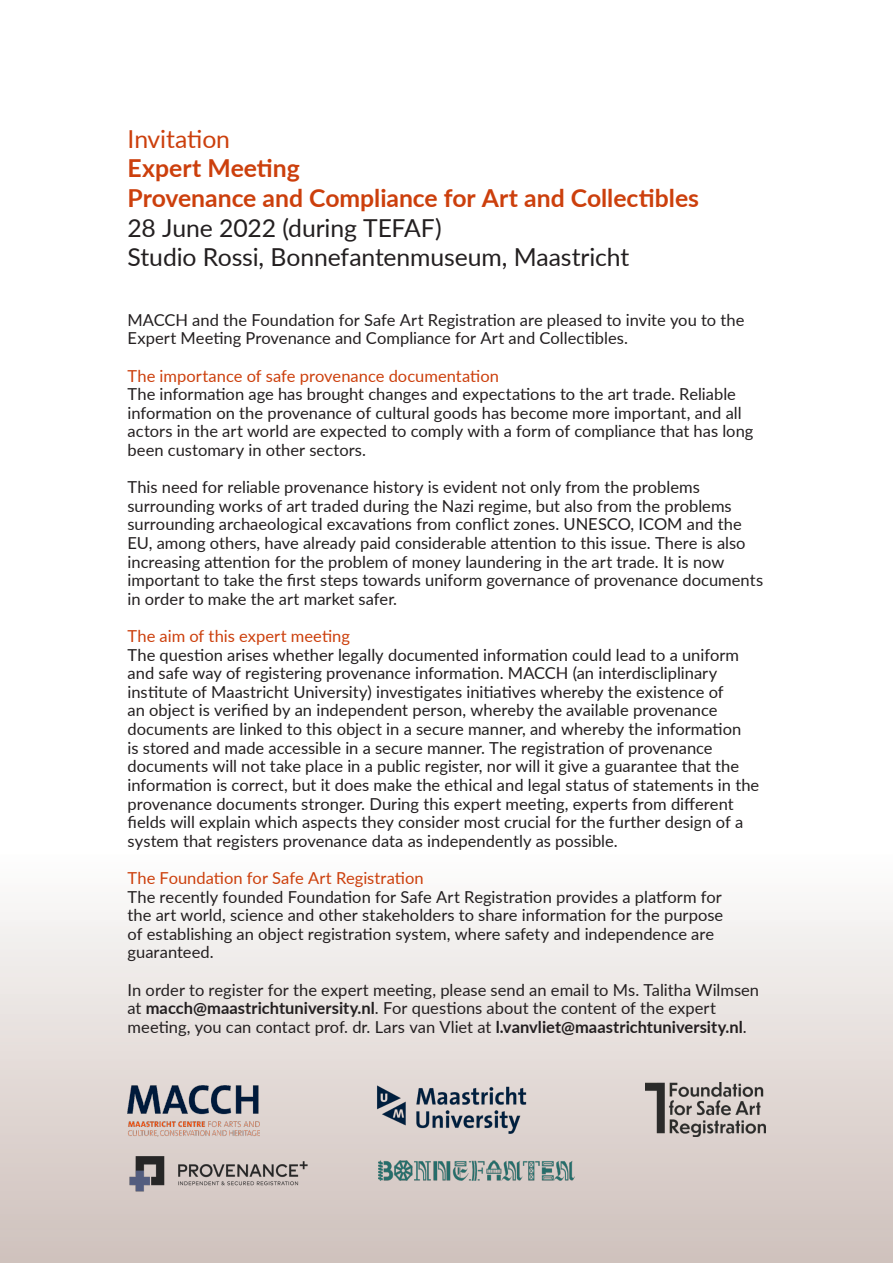
<style>
.page{position:relative;width:893px;height:1263px;background:#fff}
.page>*{position:absolute;margin:0;border:0;box-sizing:border-box;transform-origin:0 0}
.t1{font:24.75px "Lato";letter-spacing:-.005em;color:#231f20}
.t2{font:700 24.75px "Lato";color:#cc3f0c}
.t3{font:24.75px "Lato";letter-spacing:-.005em;color:#cc3f0c}
.t4{font:16.5px/18.6px "Lato";color:#231f20}
.t5{font:16.5px "Lato";color:#cc3f0c}
.s1{font-weight:700}
</style>
<div class="page">
<div style="left:0;top:814px;width:893px;height:449px;background:linear-gradient(to bottom,#fff,#cec0ba)"></div>
<img style="left:128px;top:1085px;width:132px;height:51px">
<img style="left:646px;top:1082px;width:119px;height:54px">
<img style="left:124px;top:1144px;width:192px;height:52px">
<img style="left:378px;top:1161px;width:197px;height:19px">
<img style="left:377px;top:1086px;width:150px;height:47px">
<p class="t3" style="left:128px;top:121px;width:104px">Invitation</p>
<p class="t2" style="left:128px;top:150px;width:174px">Expert Meeting</p>
<p class="t2" style="left:128px;top:180px;width:573px">Provenance and Compliance for Art and Collectibles</p>
<p class="t1" style="left:128px;top:210px;width:316px">28 June 2022 (during TEFAF)</p>
<p class="t1" style="left:128px;top:240px;width:503px">Studio Rossi, Bonnefantenmuseum, Maastricht</p>
<p class="t4" style="left:128px;top:310px;width:618px">MACCH and the Foundation for Safe Art Registration are pleased to invite you to the<br>Expert Meeting Provenance and Compliance for Art and Collectibles.</p>
<p class="t5" style="left:128px;top:364px;width:373px">The importance of safe provenance documentation</p>
<p class="t4" style="left:128px;top:384px;width:627px">The information age has brought changes and expectations to the art trade. Reliable information on the provenance of cultural goods has become more important, and all actors in the art world are expected to comply with a form of compliance that has long been customary in other sectors.</p>
<p class="t4" style="left:128px;top:477px;width:637px">This need for reliable provenance history is evident not only from the problems surrounding works of art traded during the Nazi regime, but also from the problems surrounding archaeological excavations from conflict zones. UNESCO, ICOM and the EU, among others, have already paid considerable attention to this issue. There is also increasing attention for the problem of money laundering in the art trade. It is now important to take the first steps towards uniform governance of provenance documents in order to make the art market safer.</p>
<p class="t5" style="left:128px;top:624px;width:224px">The aim of this expert meeting</p>
<p class="t4" style="left:128px;top:645px;width:633px">The question arises whether legally documented information could lead to a uniform and safe way of registering provenance information. MACCH (an interdiscliplinary institute of Maastricht University) investigates initiatives whereby the existence of<br>an object is verified by an independent person, whereby the available provenance documents are linked to this object in a secure manner, and whereby the information<br>is stored and made accessible in a secure manner. The registration of provenance documents will not take place in a public register, nor will it give a guarantee that the information is correct, but it does make the ethical and legal status of statements in the provenance documents stronger. During this expert meeting, experts from different fields will explain which aspects they consider most crucial for the further design of a system that registers provenance data as independently as possible.</p>
<p class="t5" style="left:128px;top:866px;width:298px">The Foundation for Safe Art Registration</p>
<p class="t4" style="left:128px;top:886px;width:597px">The recently founded Foundation for Safe Art Registration provides a platform for the art world, science and other stakeholders to share information for the purpose of establishing an object registration system, where safety and independence are guaranteed.</p>
<p class="t4" style="left:128px;top:979px;width:633px">In order to register for the expert meeting, please send an email to Ms. Talitha Wilmsen at <span class="s1">macch@maastrichtuniversity.nl</span>. For questions about the content of the expert meeting, you can contact prof. dr. Lars van Vliet at <span class="s1">l.vanvliet@maastrichtuniversity.nl</span>.</p>
</div>
